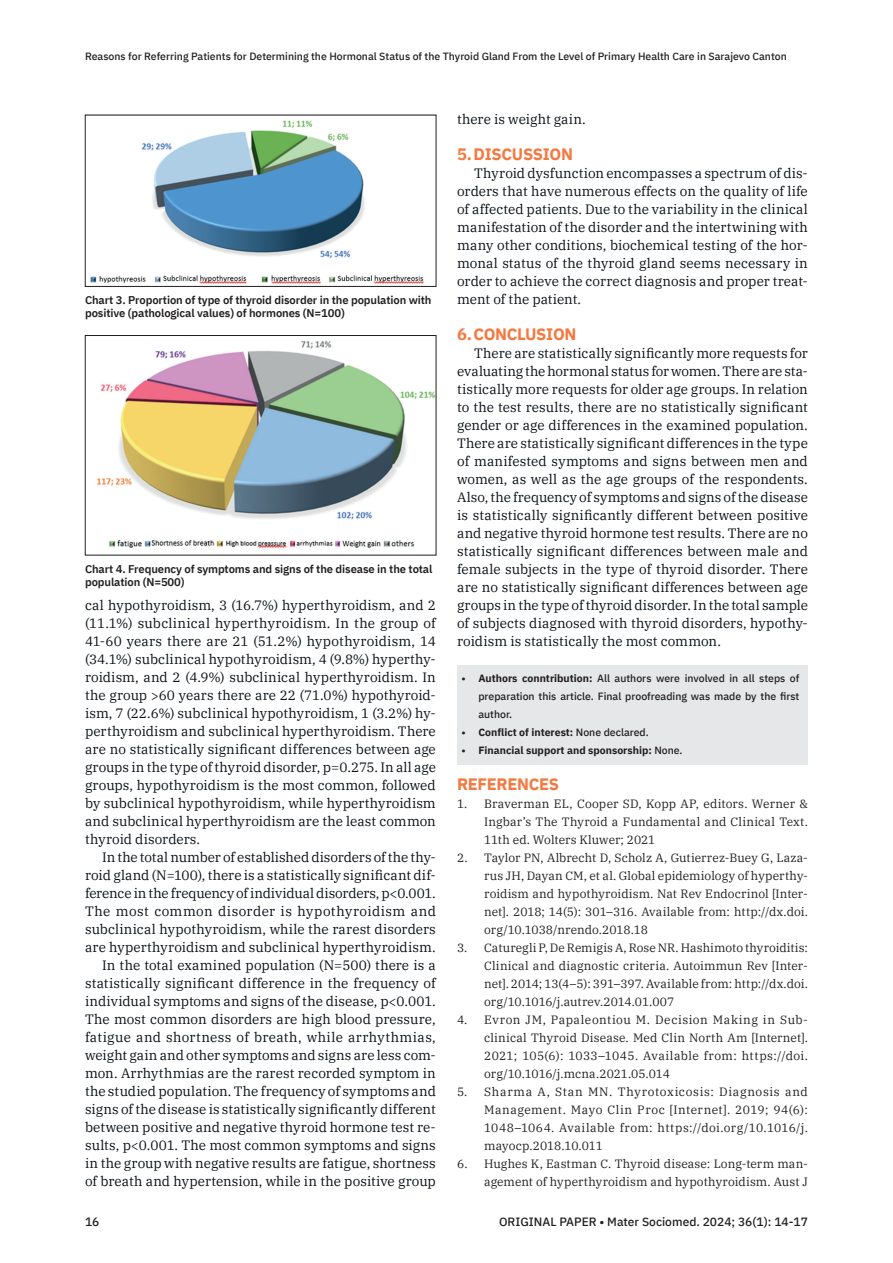
<style>
.page{position:relative;width:893px;height:1263px;background:#fff}
.page>*{position:absolute;margin:0;border:0;box-sizing:border-box;transform-origin:0 0}
.t1{font:700 16.5px "IBM Plex Sans";letter-spacing:-.02em;color:#f47940}
.t2{font:13.5px/18px "IBM Plex Serif";letter-spacing:.01em;color:#0a1117;text-align:justify}
.t3{font:12px/18px "IBM Plex Serif";letter-spacing:.005em;color:#231f20;text-align:justify}
.t4{font:500 12px "IBM Plex Sans";color:#231f20}
.t5{font:600 11.25px/13.5px "IBM Plex Sans";letter-spacing:-.01em;color:#231f20}
.t6{font:500 10.5px/18px "IBM Plex Sans";color:#231f20;text-align:justify}
.t7{font:700 10.5px "IBM Plex Sans";color:#231f20}
.s1{font-weight:700}
.s2{font-weight:500}
</style>
<div class="page">
<div style="left:457px;top:666px;width:351px;height:63px;background:#e6e7e9"></div>
<div style="left:457px;top:720px;width:351px;height:27px;background:#e6e7e9"></div>
<div style="left:457px;top:738px;width:351px;height:27px;background:#e6e7e9"></div>
<img style="left:90px;top:120px;width:334px;height:164px">
<div style="left:85px;top:115px;width:351px;height:172px;border:1px solid #231f20"></div>
<img style="left:97px;top:341px;width:337px;height:207px">
<div style="left:85px;top:335px;width:351px;height:220px;border:1px solid #231f20"></div>
<p class="t6" style="left:85px;top:47px;width:703px">Reasons for Referring Patients for Determining the Hormonal Status of the Thyroid Gland From the Level of Primary Health Care in Sarajevo Canton</p>
<p class="t5" style="left:85px;top:292px;width:348px">Chart 3. Proportion of type of thyroid disorder in the population with positive (pathological values) of hormones (N=100)</p>
<p class="t5" style="left:85px;top:561px;width:349px">Chart 4. Frequency of symptoms and signs of the disease in the total population (N=500)</p>
<p class="t2" style="left:85px;top:595px;width:352px">cal hypothyroidism, 3 (16.7%) hyperthyroidism, and 2 (11.1%) subclinical hyperthyroidism. In the group of 41-60 years there are 21 (51.2%) hypothyroidism, 14 (34.1%) subclinical hypothyroidism, 4 (9.8%) hyperthy&shy;roidism, and 2 (4.9%) subclinical hyperthyroidism. In the group &gt;60 years there are 22 (71.0%) hypothyroid&shy;ism, 7 (22.6%) subclinical hypothyroidism, 1 (3.2%) hy&shy;perthyroidism and subclinical hyperthyroidism. There are no statistically significant differences between age groups in the type of thyroid disorder, p=0.275. In all age groups, hypothyroidism is the most common, followed by subclinical hypothyroidism, while hyperthyroidism and subclinical hyperthyroidism are the least common thyroid disorders.</p>
<p class="t2" style="left:85px;top:847px;width:352px;text-align:right">In the total number of established disorders of the thy&shy;roid gland (N=100), there is a statistically significant dif&shy;ference in the frequency of individual disorders, p&lt;0.001.<br>The most common disorder is hypothyroidism and subclinical hypothyroidism, while the rarest disorders are hyperthyroidism and subclinical hyperthyroidism.<br>In the total examined population (N=500) there is a statistically significant difference in the frequency of individual symptoms and signs of the disease, p&lt;0.001.<br>The most common disorders are high blood pressure, fatigue and shortness of breath, while arrhythmias, weight gain and other symptoms and signs are less com&shy;mon. Arrhythmias are the rarest recorded symptom in the studied population. The frequency of symptoms and signs of the disease is statistically significantly different between positive and negative thyroid hormone test re&shy;sults, p&lt;0.001. The most common symptoms and signs in the group with negative results are fatigue, shortness of breath and hypertension, while in the positive group</p>
<p class="t4" style="left:85px;top:1212px;width:16px">16</p>
<p class="t2" style="left:457px;top:109px;width:130px">there is weight gain.</p>
<p class="t1" style="left:457px;top:141px;width:117px">5.DISCUSSION</p>
<p class="t2" style="left:457px;top:163px;width:352px;text-indent:17px">Thyroid dysfunction encompasses a spectrum of dis&shy;orders that have numerous effects on the quality of life of affected patients. Due to the variability in the clinical manifestation of the disorder and the intertwining with many other conditions, biochemical testing of the hor&shy;monal status of the thyroid gland seems necessary in order to achieve the correct diagnosis and proper treat&shy;ment of the patient.</p>
<p class="t1" style="left:457px;top:321px;width:121px">6.CONCLUSION</p>
<p class="t2" style="left:457px;top:343px;width:352px;text-indent:17px">There are statistically significantly more requests for evaluating the hormonal status for women. There are sta&shy;tistically more requests for older age groups. In relation to the test results, there are no statistically significant gender or age differences in the examined population.<br>There are statistically significant differences in the type of manifested symptoms and signs between men and women, as well as the age groups of the respondents.<br>Also, the frequency of symptoms and signs of the disease is statistically significantly different between positive and negative thyroid hormone test results. There are no statistically significant differences between male and female subjects in the type of thyroid disorder. There are no statistically significant differences between age groups in the type of thyroid disorder. In the total sample of subjects diagnosed with thyroid disorders, hypothy&shy;roidism is statistically the most common.</p>
<p class="t6" style="left:478px;top:669px;width:323px;text-indent:-17px">• <span class="s1">Authors conntribution:</span> All authors were involved in all steps of preparation this article. Final proofreading was made by the first author.</p>
<p class="t7" style="left:461px;top:724px;width:189px"><span class="s2">•</span> Conflict of interest: <span class="s2">None declared.</span></p>
<p class="t7" style="left:461px;top:742px;width:223px"><span class="s2">•</span> Financial support and sponsorship: <span class="s2">None.</span></p>
<p class="t1" style="left:457px;top:771px;width:103px">REFERENCES</p>
<p class="t3" style="left:484px;top:794px;width:325px;text-indent:-27px">1. Braverman EL, Cooper SD, Kopp AP, editors. Werner &amp; Ingbar’s The Thyroid a Fundamental and Clinical Text.<br>11th ed. Wolters Kluwer; 2021</p>
<p class="t3" style="left:484px;top:848px;width:325px;text-indent:-27px">2. Taylor PN, Albrecht D, Scholz A, Gutierrez-Buey G, Laza&shy;rus JH, Dayan CM, et al. Global epidemiology of hyperthy&shy;roidism and hypothyroidism. Nat Rev Endocrinol [Inter&shy;net]. 2018; 14(5): 301–316. Available from: http://dx.doi. org/10.1038/nrendo.2018.18</p>
<p class="t3" style="left:484px;top:938px;width:325px;text-indent:-27px">3. Caturegli P, De Remigis A, Rose NR. Hashimoto thyroiditis:<br>Clinical and diagnostic criteria. Autoimmun Rev [Inter&shy;net]. 2014; 13(4–5): 391–397. Available from: http://dx.doi. org/10.1016/j.autrev.2014.01.007</p>
<p class="t3" style="left:484px;top:1010px;width:325px;text-indent:-27px">4. Evron JM, Papaleontiou M. Decision Making in Sub&shy;clinical Thyroid Disease. Med Clin North Am [Internet].<br>2021; 105(6): 1033–1045. Available from: https://doi. org/10.1016/j.mcna.2021.05.014</p>
<p class="t3" style="left:484px;top:1082px;width:325px;text-indent:-27px">5. Sharma A, Stan MN. Thyrotoxicosis: Diagnosis and Management. Mayo Clin Proc [Internet]. 2019; 94(6):<br>1048–1064. Available from: https://doi.org/10.1016/j. mayocp.2018.10.011</p>
<p class="t3" style="left:457px;top:1154px;width:352px;text-align:right">6. Hughes K, Eastman C. Thyroid disease: Long-term man&shy;agement of hyperthyroidism and hypothyroidism. Aust J</p>
<p class="t4" style="left:499px;top:1212px;width:310px">ORIGINAL PAPER • Mater Sociomed. 2024; 36(1): 14-17</p>
</div>
